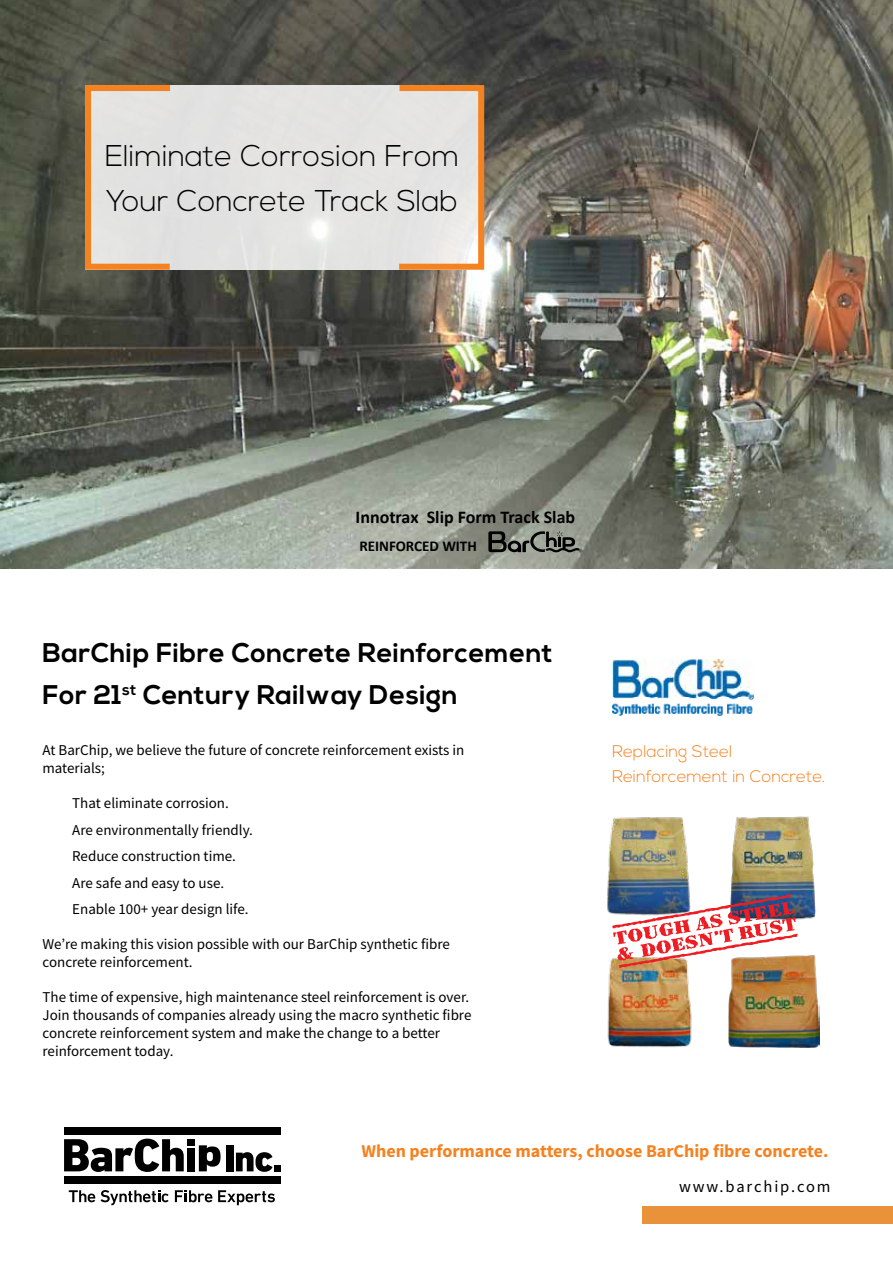
<style>
.page{position:relative;width:893px;height:1263px;background:#fff}
.page>*{position:absolute;margin:0;border:0;box-sizing:border-box;transform-origin:0 0}
.t1{font:300 30px/45px "Nexa";color:#000}
.t2{font:700 27px/42px "Nexa";letter-spacing:.02em;color:#000}
.t3{font:700 18px "Source Sans Pro";color:#f58220}
.t4{font:700 18px "Calibri";color:#000}
.t5{font:300 16.8px/25.2px "Nexa";color:#f58220}
.t6{font:16.5px "Source Sans Pro";letter-spacing:.115em;color:#000}
.t7{font:15px/18px "Source Sans Pro";color:#000}
.t8{font:700 15px "Calibri";color:#000}
</style>
<div class="page">
<img style="left:0;top:0;width:893px;height:569px">
<svg style="left:488px;top:531px;width:94px;height:22px;background:#61655d"></svg>
<svg style="left:199px;top:1145px;width:22px;height:26px"></svg>
<div style="left:64px;top:1127px;width:216px;height:8px;background:#000"></div>
<div style="left:64px;top:1176px;width:216px;height:8px;background:#000"></div>
<div style="left:187px;top:1139px;width:8px;height:6px;background:#000"></div>
<div style="left:187px;top:1148px;width:8px;height:23px;background:#000"></div>
<div style="left:226px;top:1145px;width:7px;height:26px;background:#000"></div>
<svg style="left:236px;top:1152px;width:44px;height:20px"></svg>
<svg style="left:64px;top:1138px;width:120px;height:34px"></svg>
<svg style="left:69px;top:1190px;width:100px;height:15px"></svg>
<svg style="left:175px;top:1190px;width:100px;height:15px"></svg>
<img style="left:612px;top:659px;width:141px;height:57px">
<img style="left:729px;top:955px;width:90px;height:93px">
<img style="left:607px;top:959px;width:85px;height:89px">
<img style="left:607px;top:817px;width:83px;height:97px">
<img style="left:730px;top:816px;width:86px;height:104px">
<img style="left:612px;top:894px;width:186px;height:74px">
<div style="left:642px;top:1207px;width:251px;height:17px;background:#ea9239"></div>
<div style="left:85px;top:85px;width:394px;height:185px;background:#e3e3e2"></div>
<div style="left:85px;top:85px;width:88px;height:185px;border:6px solid #f58220"></div>
<div style="left:396px;top:85px;width:88px;height:185px;border:6px solid #f58220"></div>
<h1 class="t1" style="left:105px;top:135px;width:356px">Eliminate Corrosion From<br>Your Concrete Track Slab</h1>
<p class="t4" style="left:356px;top:505px;width:221px">Innotrax Slip Form Track Slab</p>
<p class="t8" style="left:359px;top:535px;width:119px">REINFORCED WITH</p>
<h2 class="t2" style="left:43px;top:633px;width:511px">BarChip Fibre Concrete Reinforcement<br>For 21<sup>st</sup> Century Railway Design</h2>
<p class="t7" style="left:43px;top:741px;width:423px">At BarChip, we believe the future of concrete reinforcement exists in materials;</p>
<p class="t7" style="left:72px;top:790px;width:182px;line-height:26.5px">That eliminate corrosion.<br>Are environmentally friendly.<br>Reduce construction time.<br>Are safe and easy to use.<br>Enable 100+ year design life.</p>
<p class="t7" style="left:43px;top:935px;width:409px">We’re making this vision possible with our BarChip synthetic fibre concrete reinforcement.</p>
<p class="t7" style="left:43px;top:988px;width:430px">The time of expensive, high maintenance steel reinforcement is over.<br>Join thousands of companies already using the macro synthetic fibre concrete reinforcement system and make the change to a better reinforcement today.</p>
<p class="t5" style="left:612px;top:739px;width:215px">Replacing Steel<br>Reinforcement in Concrete.</p>
<p class="t3" style="left:361px;top:1139px;width:469px">When performance matters, choose BarChip fibre concrete.</p>
<p class="t6" style="left:679px;top:1175px;width:153px">www.barchip.com</p>
</div>
